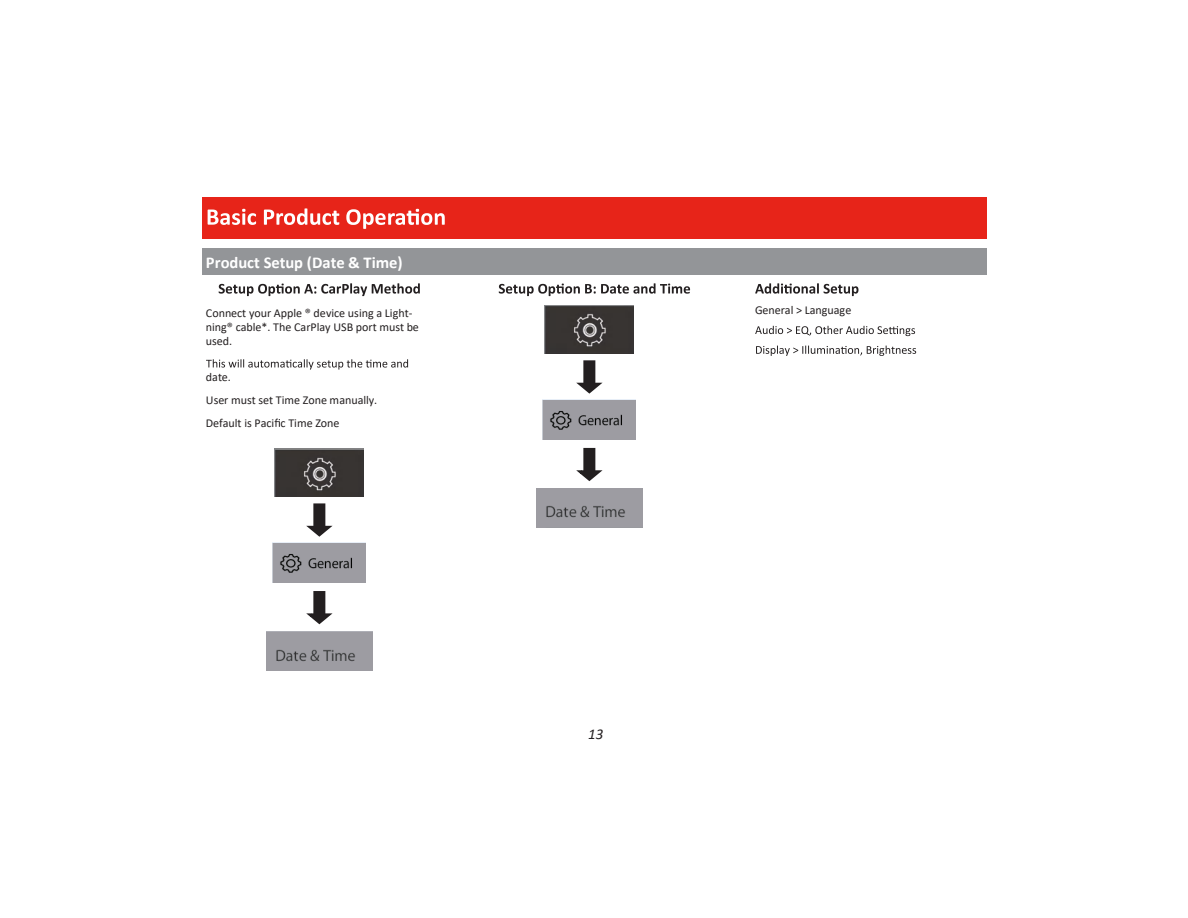
<style>
.page{position:relative;width:1188px;height:918px;background:#fff}
.page>*{position:absolute;margin:0;border:0;box-sizing:border-box;transform-origin:0 0}
.t1{font:700 16.5px "Calibri";color:#fff}
.t2{font:italic 15px "Calibri";color:#231f20}
.t3{font:12px/13.8px "Calibri";letter-spacing:-.005em;color:#231f20}
</style>
<div class="page">
<div style="left:202px;top:197px;width:785px;height:42px;background:#e72419"></div>
<svg style="left:208px;top:208px;width:237px;height:21px"></svg>
<div style="left:202px;top:248px;width:785px;height:27px;background:#939598"></div>
<svg style="left:219px;top:283px;width:201px;height:13px"></svg>
<svg style="left:206px;top:359px;width:202px;height:11px"></svg>
<svg style="left:275px;top:419px;width:5px;height:8px"></svg>
<svg style="left:499px;top:283px;width:191px;height:13px"></svg>
<img style="left:544px;top:306px;width:89px;height:48px">
<img style="left:543px;top:400px;width:92px;height:39px">
<img style="left:536px;top:488px;width:107px;height:39px">
<svg style="left:576px;top:360px;width:27px;height:34px"></svg>
<svg style="left:576px;top:448px;width:27px;height:33px"></svg>
<svg style="left:755px;top:283px;width:103px;height:13px"></svg>
<svg style="left:755px;top:326px;width:160px;height:10px"></svg>
<svg style="left:756px;top:346px;width:160px;height:10px"></svg>
<img style="left:274px;top:449px;width:89px;height:48px">
<img style="left:273px;top:543px;width:92px;height:39px">
<img style="left:266px;top:631px;width:107px;height:39px">
<svg style="left:306px;top:503px;width:27px;height:34px"></svg>
<svg style="left:306px;top:591px;width:27px;height:33px"></svg>
<h1 class="t1" style="left:206px;top:251px;width:198px">Product Setup (Date &amp; Time)</h1>
<p class="t3" style="left:206px;top:306px;width:215px">Connect your Apple ® device using a Light&shy;ning® cable*. The CarPlay USB port must be used.</p>
<p class="t3" style="left:206px;top:366px;width:173px;line-height:22.8px">date.<br>User must set Time Zone manually.<br>Default is Paci c Time Zone</p>
<p class="t3" style="left:755px;top:303px;width:98px">General &gt; Language</p>
<p class="t2" style="left:588px;top:723px;width:17px">13</p>
</div>
